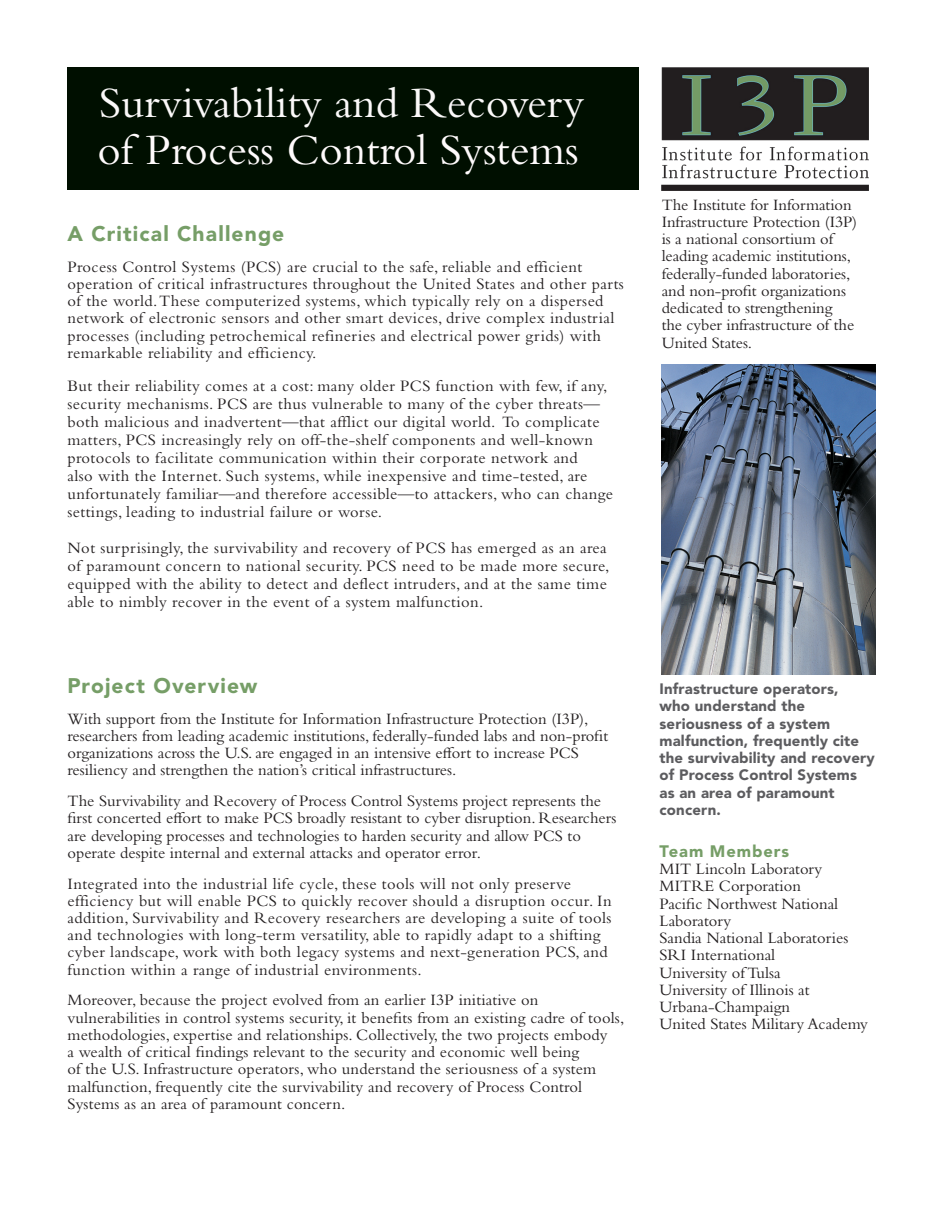
<style>
.page{position:relative;width:945px;height:1215px;background:#fff}
.page>*{position:absolute;margin:0;border:0;box-sizing:border-box;transform-origin:0 0}
.t1{font:45px "Bembo Std";color:#fbf9f9}
.t2{font:45px "Bembo Std";color:#fffbfc}
.t3{font:900 21px "Avenir LT Std";letter-spacing:.055em;color:#769e67}
.t4{font:16.5px/17.2px "Bembo Std";letter-spacing:.01em;color:#231f20}
.t5{font:900 16.5px "Avenir LT Std";letter-spacing:.055em;color:#769e67}
.t6{font:900 15px/17.2px "Avenir LT Std";letter-spacing:.01em;color:#5c5c5f}
</style>
<div class="page">
<div style="left:68px;top:68px;width:571px;height:122px;background:#000f00"></div>
<img style="left:662px;top:68px;width:207px;height:122px">
<img style="left:662px;top:364px;width:214px;height:311px">
<h1 class="t1" style="left:99px;top:77px;width:487px">Survivability and Recovery</h1>
<h1 class="t2" style="left:98px;top:123px;width:483px">of Process Control Systems</h1>
<p class="t3" style="left:68px;top:221px;width:218px">A Critical Challenge</p>
<p class="t4" style="left:68px;top:258px;width:558px">Process Control Systems (PCS) are crucial to the safe, reliable and efficient operation of critical infrastructures throughout the United States and other parts of the world. These computerized systems, which typically rely on a dispersed network of electronic sensors and other smart devices, drive complex industrial processes (including petrochemical refineries and electrical power grids) with remarkable reliability and efficiency.</p>
<p class="t4" style="left:68px;top:377px;width:547px;line-height:18px">But their reliability comes at a cost: many older PCS function with few, if any, security mechanisms. PCS are thus vulnerable to many of the cyber threats— both malicious and inadvertent—that afflict our digital world. To complicate matters, PCS increasingly rely on off-the-shelf components and well-known protocols to facilitate communication within their corporate network and<br>also with the Internet. Such systems, while inexpensive and time-tested, are unfortunately familiar—and therefore accessible—to attackers, who can change settings, leading to industrial failure or worse.</p>
<p class="t4" style="left:68px;top:539px;width:544px;line-height:18px">Not surprisingly, the survivability and recovery of PCS has emerged as an area of paramount concern to national security. PCS need to be made more secure, equipped with the ability to detect and deflect intruders, and at the same time able to nimbly recover in the event of a system malfunction.</p>
<p class="t3" style="left:68px;top:673px;width:191px">Project Overview</p>
<p class="t4" style="left:68px;top:709px;width:542px">With support from the Institute for Information Infrastructure Protection (I3P), researchers from leading academic institutions, federally-funded labs and non-profit organizations across the U.S. are engaged in an intensive effort to increase PCS resiliency and strengthen the nation’s critical infrastructures.</p>
<p class="t4" style="left:68px;top:792px;width:551px">The Survivability and Recovery of Process Control Systems project represents the first concerted effort to make PCS broadly resistant to cyber disruption. Researchers are developing processes and technologies to harden security and allow PCS to operate despite internal and external attacks and operator error.</p>
<p class="t4" style="left:68px;top:874px;width:546px">Integrated into the industrial life cycle, these tools will not only preserve efficiency but will enable PCS to quickly recover should a disruption occur. In addition, Survivability and Recovery researchers are developing a suite of tools and technologies with long-term versatility, able to rapidly adapt to a shifting cyber landscape, work with both legacy systems and next-generation PCS, and function within a range of industrial environments.</p>
<p class="t4" style="left:68px;top:991px;width:558px">Moreover, because the project evolved from an earlier I3P initiative on vulnerabilities in control systems security, it benefits from an existing cadre of tools, methodologies, expertise and relationships. Collectively, the two projects embody<br>a wealth of critical findings relevant to the security and economic well being<br>of the U.S. Infrastructure operators, who understand the seriousness of a system malfunction, frequently cite the survivability and recovery of Process Control Systems as an area of paramount concern.</p>
<p class="t4" style="left:662px;top:196px;width:197px">The Institute for Information<br>Infrastructure Protection (I3P) is a national consortium of leading academic institutions, federally-funded laboratories, and non-profit organizations dedicated to strengthening<br>the cyber infrastructure of the<br>United States.</p>
<p class="t6" style="left:660px;top:680px;width:217px">Infrastructure operators,<br>who understand the seriousness of a system malfunction, frequently cite the survivability and recovery of Process Control Systems as an area of paramount concern.</p>
<p class="t5" style="left:660px;top:841px;width:131px">Team Members</p>
<p class="t4" style="left:660px;top:860px;width:210px">MIT Lincoln Laboratory<br>MITRE Corporation<br>Pacific Northwest National<br>Laboratory<br>Sandia National Laboratories<br>SRI International<br>University of Tulsa<br>University of Illinois at<br>Urbana-Champaign<br>United States Military Academy</p>
</div>
